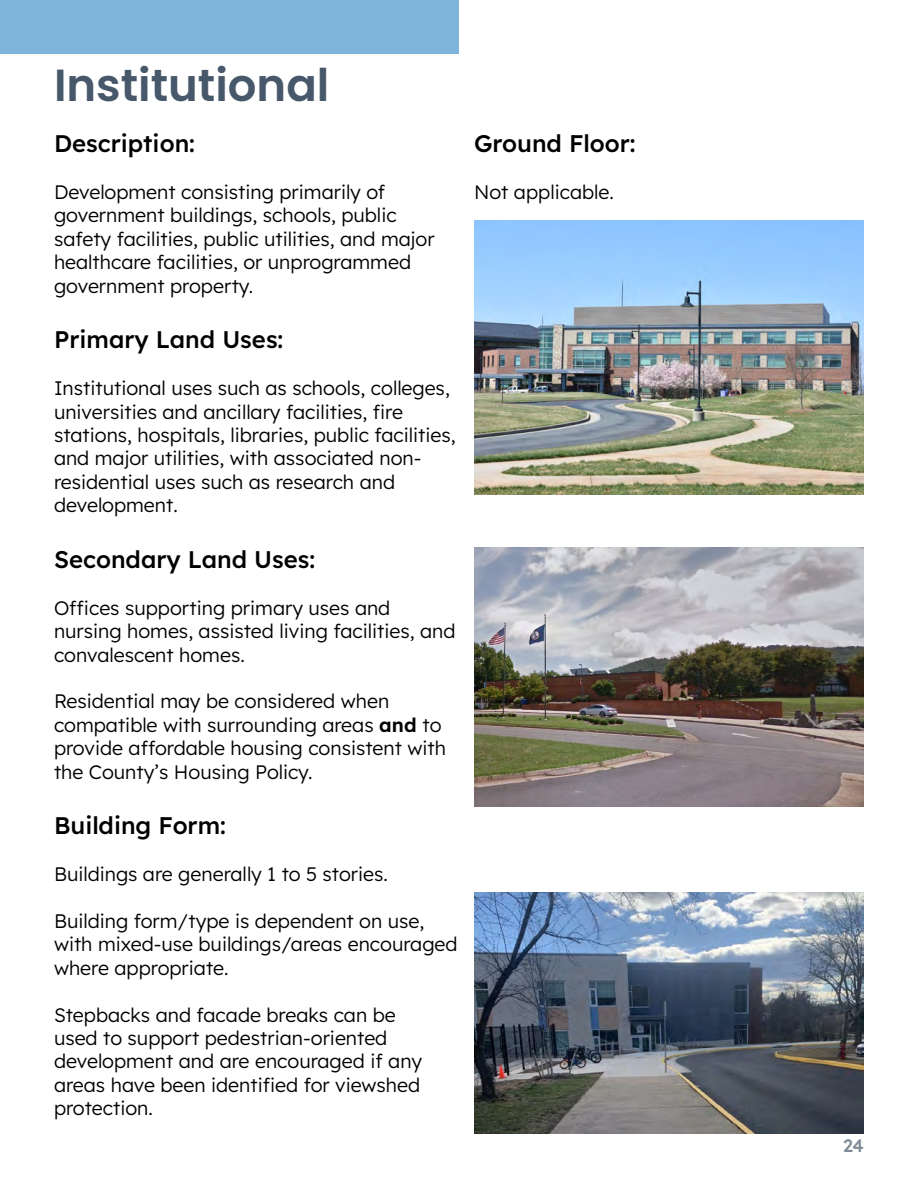
<style>
.page{position:relative;width:918px;height:1188px;background:#fff}
.page>*{position:absolute;margin:0;border:0;box-sizing:border-box;transform-origin:0 0}
.t1{font:600 45px "Poppins";color:#47586b}
.t2{font:500 24px "Lexend Deca";color:#000}
.t3{font:300 19.5px/23.4px "Lexend Deca";color:#000}
.t4{font:500 18px "Lexend Deca";color:#7e8b97}
.s1{font-weight:600}
</style>
<div class="page">
<img style="left:474px;top:220px;width:390px;height:275px">
<img style="left:474px;top:548px;width:390px;height:259px">
<img style="left:474px;top:892px;width:390px;height:242px">
<div style="left:0;top:0;width:459px;height:54px;background:#80b5db"></div>
<h1 class="t1" style="left:54px;top:59px;width:277px">Institutional</h1>
<p class="t2" style="left:54px;top:126px;width:142px">Description:</p>
<p class="t3" style="left:54px;top:179px;width:382px">Development consisting primarily of government buildings, schools, public safety facilities, public utilities, and major healthcare facilities, or unprogrammed government property.</p>
<p class="t2" style="left:54px;top:323px;width:231px">Primary Land Uses:</p>
<p class="t3" style="left:54px;top:375px;width:403px">Institutional uses such as schools, colleges, universities and ancillary facilities, fire stations, hospitals, libraries, public facilities, and major utilities, with associated non&shy;residential uses such as research and development.</p>
<p class="t2" style="left:54px;top:542px;width:263px">Secondary Land Uses:</p>
<p class="t3" style="left:54px;top:595px;width:403px">Offices supporting primary uses and nursing homes, assisted living facilities, and convalescent homes.</p>
<p class="t3" style="left:54px;top:689px;width:393px">Residential may be considered when compatible with surrounding areas <span class="s1">and</span> to provide affordable housing consistent with the County’s Housing Policy.</p>
<p class="t2" style="left:54px;top:809px;width:173px">Building Form:</p>
<p class="t3" style="left:54px;top:861px;width:336px">Buildings are generally 1 to 5 stories.</p>
<p class="t3" style="left:54px;top:908px;width:405px">Building form/type is dependent on use, with mixed-use buildings/areas encouraged where appropriate.</p>
<p class="t3" style="left:54px;top:1002px;width:370px">Stepbacks and facade breaks can be used to support pedestrian-oriented development and are encouraged if any areas have been identified for viewshed protection.</p>
<p class="t2" style="left:474px;top:126px;width:163px">Ground Floor:</p>
<p class="t3" style="left:474px;top:179px;width:141px">Not applicable.</p>
<p class="t4" style="left:843px;top:1133px;width:22px">24</p>
</div>
